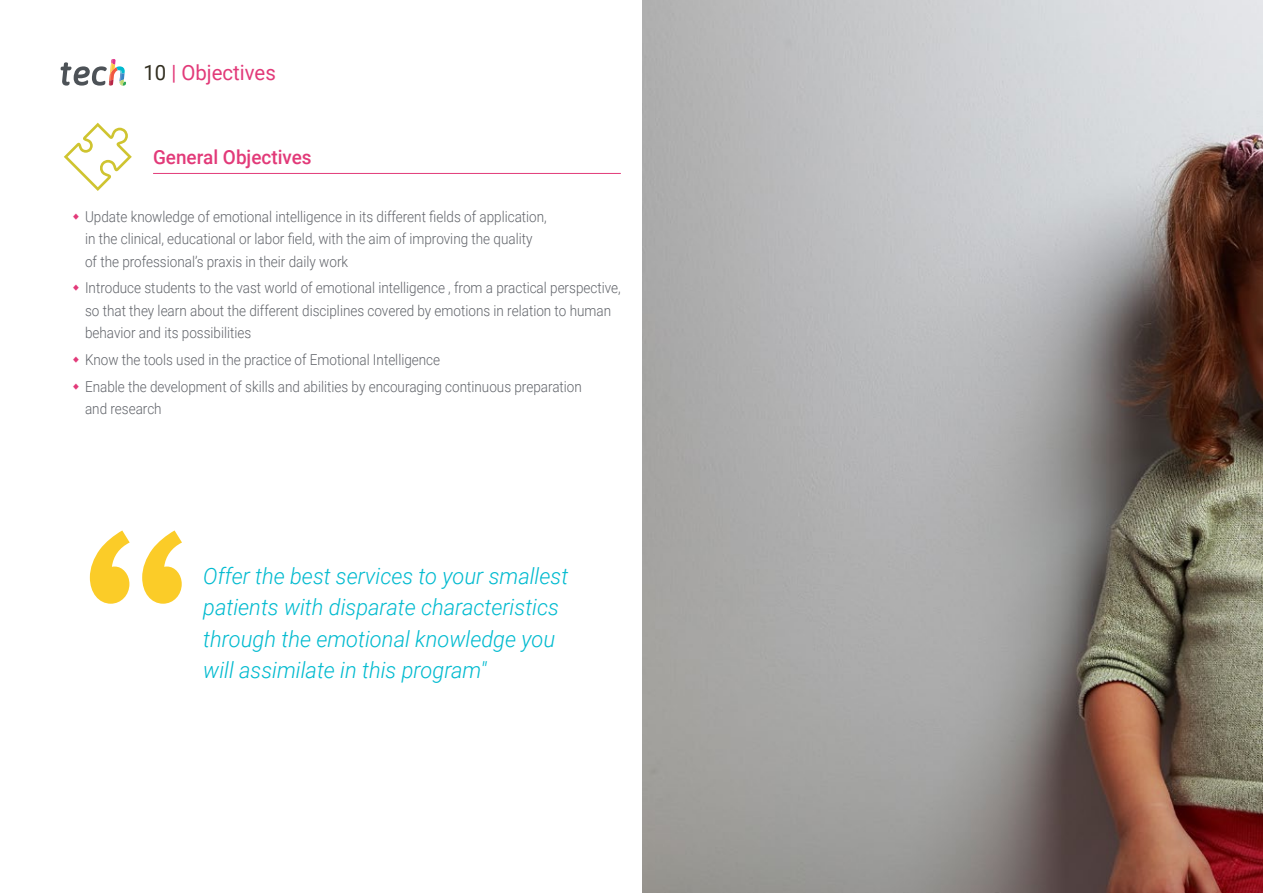
<style>
.page{position:relative;width:1263px;height:893px;background:#fff}
.page>*{position:absolute;margin:0;border:0;box-sizing:border-box;transform-origin:0 0}
.t1{font:italic 300 22.5px/31.5px "Roboto";color:#00bacf}
.t2{font:21px "Roboto";color:#e23a79}
.t3{font:500 19.5px "Roboto";color:#e23a79}
.t4{font:300 15px/22.5px "Roboto";color:#61646a;scale:.9 1}
.s1{color:#312e20}
</style>
<div class="page">
<img style="left:642px;top:0;width:621px;height:893px">
<svg style="left:90px;top:530px;width:92px;height:74px"></svg>
<svg style="left:61px;top:59px;width:65px;height:27px"></svg>
<hr style="left:153px;top:173px;width:468px;height:1px;background:#e23a79">
<svg style="left:64px;top:123px;width:68px;height:68px"></svg>
<h2 class="t2" style="left:144px;top:57px;width:134px"><span class="s1">10</span> | Objectives</h2>
<h3 class="t3" style="left:153px;top:144px;width:160px">General Objectives</h3>
<p class="t4" style="left:85px;top:204px;width:515px">Update knowledge of emotional intelligence in its different fields of application, in the clinical, educational or labor field, with the aim of improving the quality of the professional’s praxis in their daily work</p>
<p class="t4" style="left:85px;top:276px;width:597px">Introduce students to the vast world of emotional intelligence , from a practical perspective, so that they learn about the different disciplines covered by emotions in relation to human behavior and its possibilities</p>
<p class="t4" style="left:85px;top:346px;width:554px;line-height:26.7px">Know the tools used in the practice of Emotional Intelligence<br>Enable the development of skills and abilities by encouraging continuous preparation</p>
<p class="t4" style="left:85px;top:397px;width:87px">and research</p>
<h1 class="t1" style="left:203px;top:559px;width:366px">Offer the best services to your smallest patients with disparate characteristics through the emotional knowledge you will assimilate in this program"</h1>
</div>
